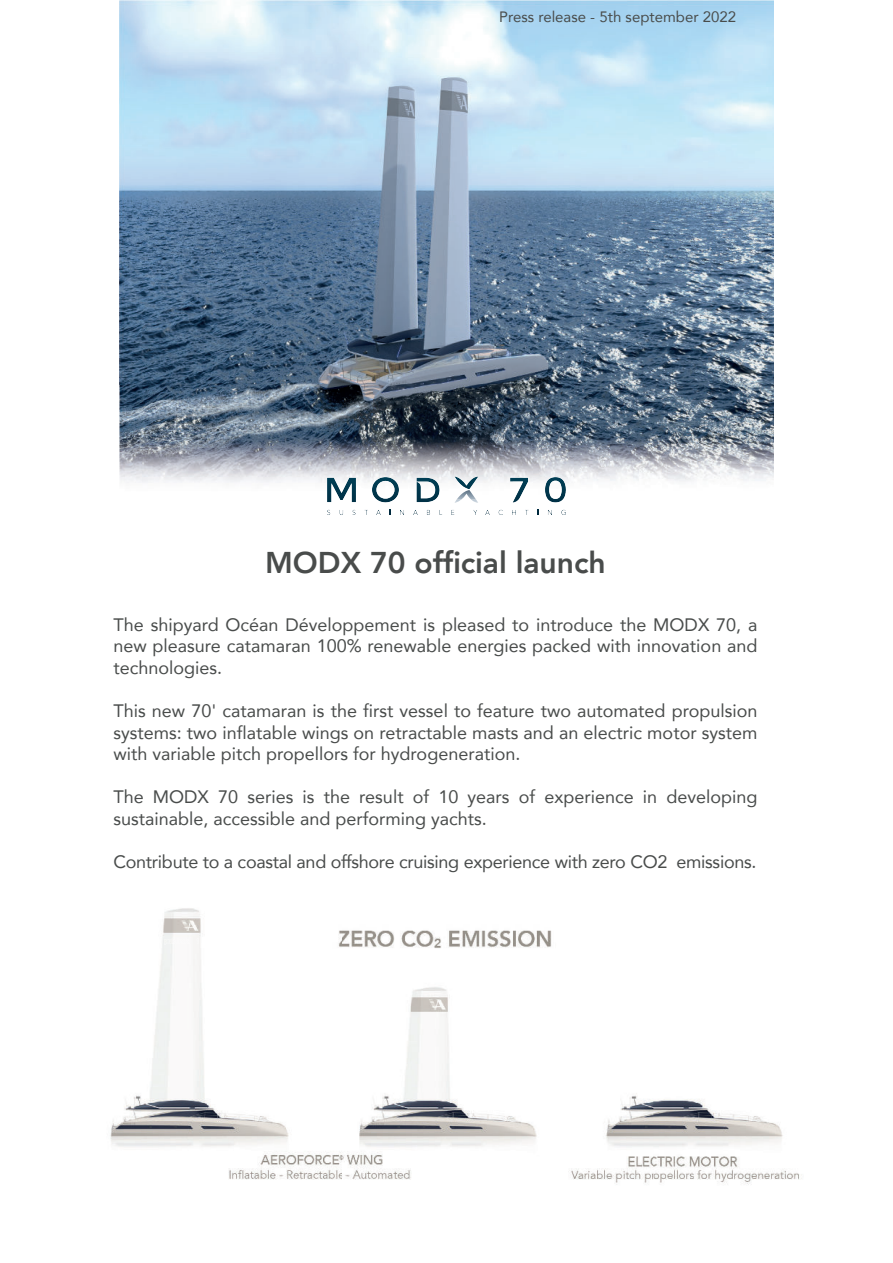
<style>
.page{position:relative;width:893px;height:1263px;background:#fff}
.page>*{position:absolute;margin:0;border:0;box-sizing:border-box;transform-origin:0 0}
.t1{font:800 30px "Avenir";color:#494c4b}
.t2{font:18px/21.6px "Avenir";color:#494c4b;text-align:justify}
.t3{font:15px "Avenir";color:#494c4b}
</style>
<div class="page">
<img style="left:119px;top:1px;width:655px;height:499px">
<svg style="left:352px;top:510px;width:4px;height:5px"></svg>
<svg style="left:376px;top:510px;width:5px;height:5px"></svg>
<svg style="left:400px;top:510px;width:4px;height:5px"></svg>
<svg style="left:413px;top:510px;width:5px;height:5px"></svg>
<svg style="left:427px;top:510px;width:3px;height:5px"></svg>
<svg style="left:485px;top:510px;width:5px;height:5px"></svg>
<svg style="left:498px;top:510px;width:5px;height:5px"></svg>
<svg style="left:512px;top:510px;width:4px;height:5px"></svg>
<svg style="left:548px;top:510px;width:4px;height:5px"></svg>
<svg style="left:561px;top:510px;width:5px;height:5px"></svg>
<svg style="left:327px;top:478px;width:29px;height:24px"></svg>
<svg style="left:510px;top:478px;width:18px;height:25px"></svg>
<svg style="left:545px;top:477px;width:21px;height:25px"></svg>
<svg style="left:372px;top:477px;width:27px;height:25px"></svg>
<img style="left:455px;top:500px;width:23px;height:3px">
<img style="left:457px;top:490px;width:19px;height:10px">
<svg style="left:455px;top:477px;width:23px;height:12px"></svg>
<svg style="left:416px;top:478px;width:24px;height:24px"></svg>
<img style="left:110px;top:908px;width:692px;height:277px">
<img style="left:152px;top:938px;width:46px;height:6px">
<img style="left:694px;top:938px;width:49px;height:6px">
<p class="t3" style="left:499px;top:11px;width:239px">Press release - 5th september 2022</p>
<h1 class="t1" style="left:265px;top:539px;width:342px">MODX 70 official launch</h1>
<p class="t2" style="left:113px;top:615px;width:646px">The shipyard Océan Développement is pleased to introduce the MODX 70, a new pleasure catamaran 100% renewable energies packed with innovation and technologies.</p>
<p class="t2" style="left:113px;top:701px;width:645px">This new 70' catamaran is the first vessel to feature two automated propulsion systems: two inflatable wings on retractable masts and an electric motor system with variable pitch propellors for hydrogeneration.</p>
<p class="t2" style="left:113px;top:788px;width:645px">The MODX 70 series is the result of 10 years of experience in developing sustainable, accessible and performing yachts.</p>
<p class="t2" style="left:113px;top:853px;width:644px">Contribute to a coastal and offshore cruising experience with zero CO2 emissions.</p>
</div>
